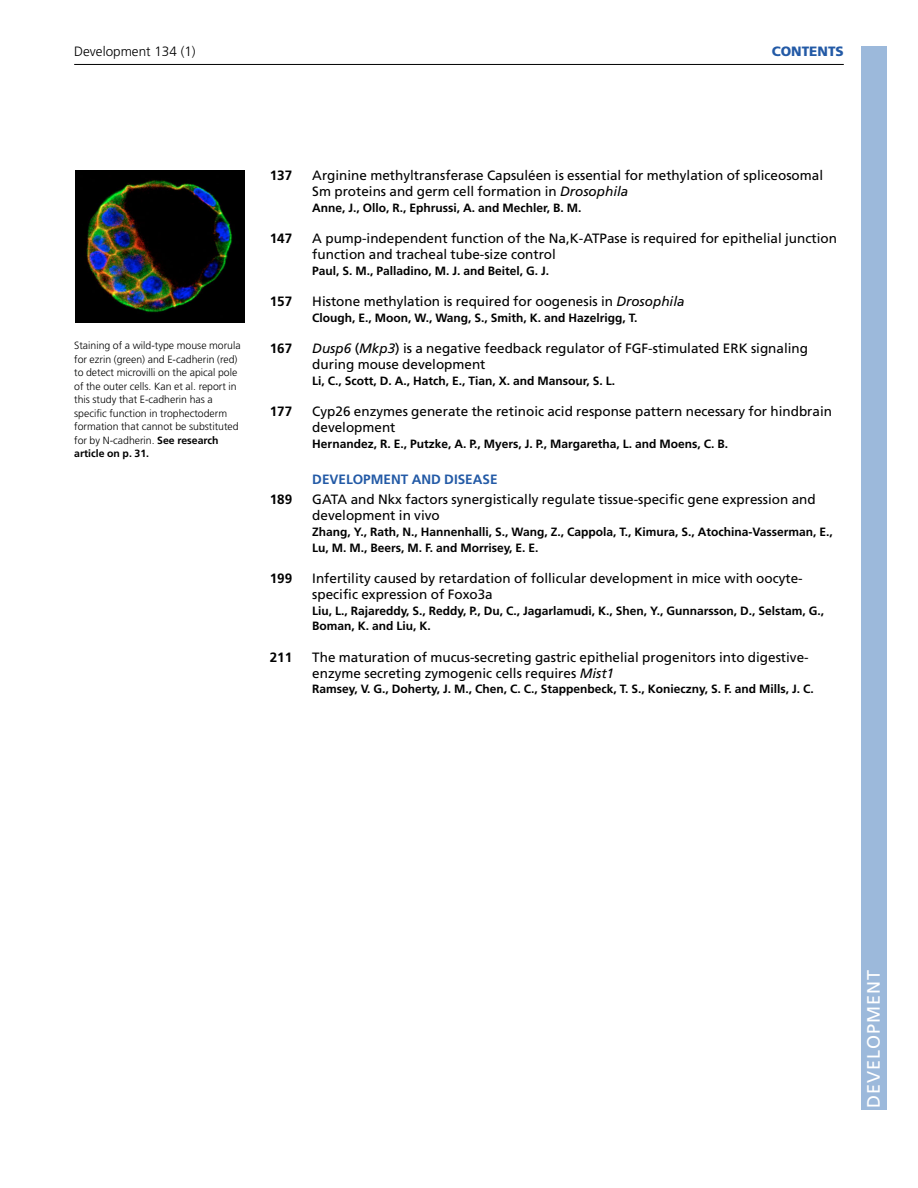
<style>
.page{position:relative;width:918px;height:1188px;background:#fff}
.page>*{position:absolute;margin:0;border:0;box-sizing:border-box;transform-origin:0 0}
.t1{font:18px "Frutiger LT Std";letter-spacing:.055em;color:#fff}
.t2{font:13.5px/15.8px "Frutiger LT Std";color:#000}
.t3{font:700 13.5px "Frutiger LT Std";color:#000}
.t4{font:700 13.5px "Frutiger LT Std";color:#235aa6}
.t5{font:300 13.5px "Frutiger LT Std";color:#000}
.t6{font:900 13.5px "Frutiger LT Std";color:#235aa6}
.t7{font:700 12px/15.8px "Frutiger LT Std";color:#000}
.t8{font:300 10.5px/13.5px "Frutiger LT Std";color:#000}
.s1{font-weight:700}
.s2{font-style:italic}
</style>
<div class="page">
<div style="left:861px;top:46px;width:25px;height:1064px;background:#9cb9db"></div>
<hr style="left:74px;top:64px;width:770px;height:1px;background:#000">
<svg style="left:75px;top:322px;width:169px;height:1px"></svg>
<img style="left:75px;top:170px;width:169px;height:152px">
<p class="t5" style="left:74px;top:46px;width:123px">Development 134 (1)</p>
<p class="t6" style="left:772px;top:44px;width:74px">CONTENTS</p>
<p class="t8" style="left:74px;top:340px;width:168px">Staining of a wild-type mouse morula for ezrin (green) and E-cadherin (red) to detect microvilli on the apical pole of the outer cells. Kan et al. report in this study that E-cadherin has a specific function in trophectoderm formation that cannot be substituted for by N-cadherin. <span class="s1">See research article on p. 31.</span></p>
<p class="t3" style="left:270px;top:170px;width:24px">137</p>
<p class="t2" style="left:312px;top:169px;width:512px">Arginine methyltransferase Capsuléen is essential for methylation of spliceosomal<br>Sm proteins and germ cell formation in <span class="s2">Drosophila</span></p>
<p class="t7" style="left:312px;top:201px;width:271px">Anne, J., Ollo, R., Ephrussi, A. and Mechler, B. M.</p>
<p class="t3" style="left:270px;top:233px;width:24px">147</p>
<p class="t2" style="left:312px;top:232px;width:526px">A pump-independent function of the Na,K-ATPase is required for epithelial junction function and tracheal tube-size control</p>
<p class="t7" style="left:312px;top:264px;width:238px">Paul, S. M., Palladino, M. J. and Beitel, G. J.</p>
<p class="t3" style="left:270px;top:296px;width:24px">157</p>
<p class="t2" style="left:312px;top:295px;width:374px">Histone methylation is required for oogenesis in <span class="s2">Drosophila</span></p>
<p class="t7" style="left:312px;top:311px;width:327px">Clough, E., Moon, W., Wang, S., Smith, K. and Hazelrigg, T.</p>
<p class="t3" style="left:270px;top:343px;width:24px">167</p>
<p class="t2" style="left:312px;top:342px;width:497px"><span class="s2">Dusp6</span> (<span class="s2">Mkp3</span>) is a negative feedback regulator of FGF-stimulated ERK signaling during mouse development</p>
<p class="t7" style="left:312px;top:374px;width:304px">Li, C., Scott, D. A., Hatch, E., Tian, X. and Mansour, S. L.</p>
<p class="t3" style="left:270px;top:406px;width:24px">177</p>
<p class="t2" style="left:312px;top:405px;width:521px">Cyp26 enzymes generate the retinoic acid response pattern necessary for hindbrain development</p>
<p class="t7" style="left:312px;top:437px;width:417px">Hernandez, R. E., Putzke, A. P., Myers, J. P., Margaretha, L. and Moens, C. B.</p>
<p class="t4" style="left:312px;top:474px;width:187px">DEVELOPMENT AND DISEASE</p>
<p class="t3" style="left:270px;top:494px;width:24px">189</p>
<p class="t2" style="left:312px;top:493px;width:505px">GATA and Nkx factors synergistically regulate tissue-specific gene expression and development in vivo</p>
<p class="t7" style="left:312px;top:525px;width:522px">Zhang, Y., Rath, N., Hannenhalli, S., Wang, Z., Cappola, T., Kimura, S., Atochina-Vasserman, E.,<br>Lu, M. M., Beers, M. F. and Morrisey, E. E.</p>
<p class="t3" style="left:270px;top:573px;width:24px">199</p>
<p class="t2" style="left:312px;top:572px;width:492px">Infertility caused by retardation of follicular development in mice with oocyte&shy;specific expression of Foxo3a</p>
<p class="t7" style="left:312px;top:604px;width:513px">Liu, L., Rajareddy, S., Reddy, P., Du, C., Jagarlamudi, K., Shen, Y., Gunnarsson, D., Selstam, G.,<br>Boman, K. and Liu, K.</p>
<p class="t3" style="left:270px;top:652px;width:24px">211</p>
<p class="t2" style="left:312px;top:651px;width:498px">The maturation of mucus-secreting gastric epithelial progenitors into digestive&shy;enzyme secreting zymogenic cells requires <span class="s2">Mist1</span></p>
<p class="t7" style="left:312px;top:682px;width:503px">Ramsey, V. G., Doherty, J. M., Chen, C. C., Stappenbeck, T. S., Konieczny, S. F. and Mills, J. C.</p>
<h1 class="t1" style="left:863px;top:1108px;width:140px;rotate:-90deg">DEVELOPMENT</h1>
</div>
